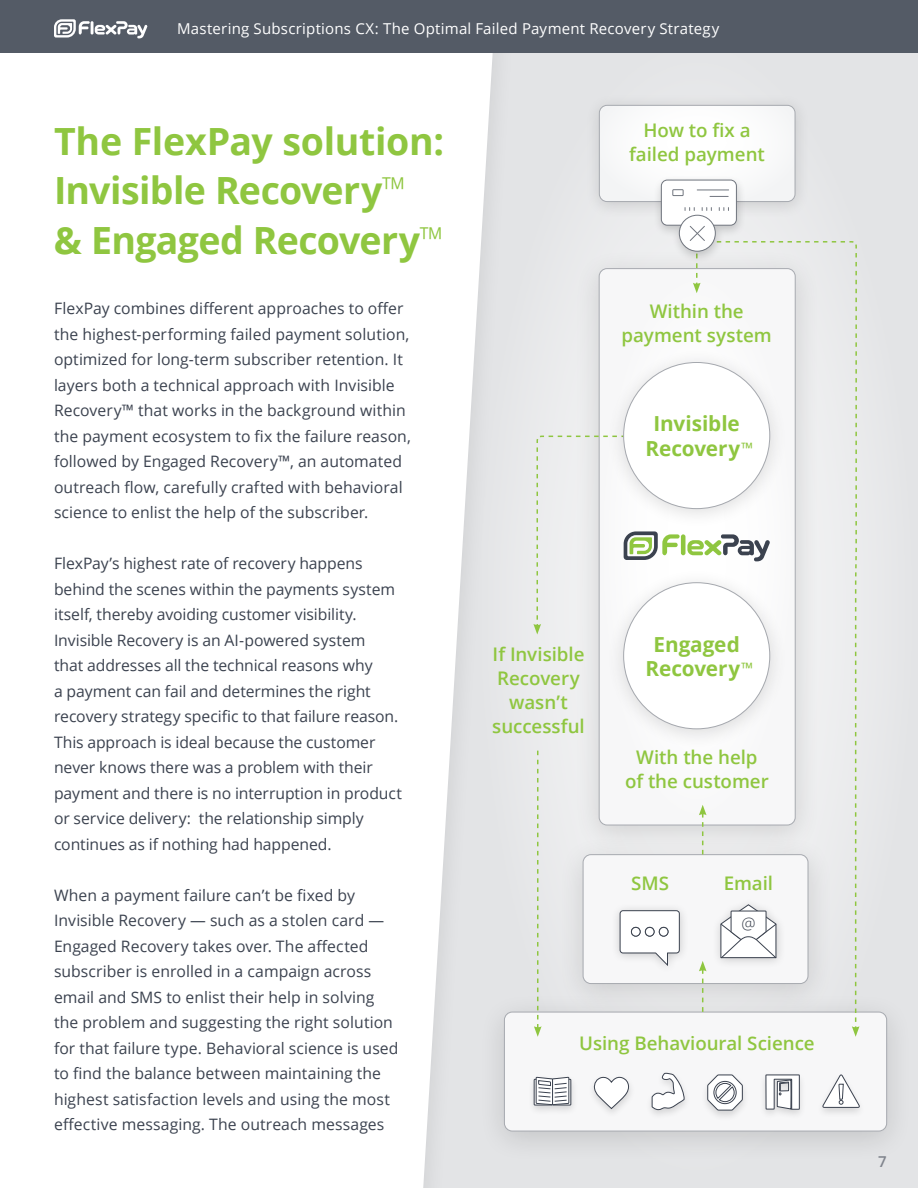
<style>
.page{position:relative;width:918px;height:1188px;background:#fff}
.page>*{position:absolute;margin:0;border:0;box-sizing:border-box;transform-origin:0 0}
.t1{font:700 37.5px/49.5px "Open Sans";letter-spacing:-.015em;color:#8fc640}
.t2{font:700 20.7px/24.3px "Open Sans";color:#8fc640;text-align:center}
.t3{font:600 18.75px/24px "Open Sans";letter-spacing:-.005em;color:#8fc640;text-align:center}
.t4{font:300 15.9px "Open Sans";color:#3b424f}
.t5{font:15.75px/25.5px "Open Sans";color:#3b424f}
.t6{font:15px "Open Sans";letter-spacing:.015em;color:#fff}
.t7{font:600 15px "Open Sans";color:#80848d}
.s1{font-weight:300;font-size:33px}
.s2{font-weight:400;font-size:15.75px}
</style>
<div class="page">
<div style="left:0;top:38px;width:918px;height:1150px;background:#e3e4e6"></div>
<div style="left:0;top:53px;width:494px;height:1135px;background:#fff"></div>
<div style="left:572px;top:248px;width:251px;height:610px;background:#000;opacity:.14"></div>
<div style="left:599px;top:269px;width:196px;height:556px;background:#f7f7f8;border-radius:8px"></div>
<div style="left:599px;top:268px;width:196px;height:557px;background:#fff;border-radius:50%"></div>
<div style="left:606px;top:567px;width:182px;height:183px;background:#000;opacity:.14"></div>
<div style="left:624px;top:583px;width:146px;height:146px;background:#fff;border-radius:50%"></div>
<div style="left:556px;top:834px;width:279px;height:183px;background:#000;opacity:.14"></div>
<div style="left:583px;top:855px;width:225px;height:129px;background:#f7f7f8;border-radius:8px"></div>
<div style="left:583px;top:854px;width:225px;height:130px;border:1px solid #a7aab0;border-radius:8px"></div>
<div style="left:610px;top:902px;width:79px;height:72px;background:#000;opacity:.19"></div>
<svg style="left:620px;top:910px;width:60px;height:55px"></svg>
<div style="left:631px;top:927px;width:9px;height:9px;background:#fff;border-radius:50%"></div>
<div style="left:631px;top:927px;width:9px;height:9px;border:1px solid #3b424f;border-radius:50%"></div>
<div style="left:645px;top:927px;width:9px;height:9px;background:#fff;border-radius:50%"></div>
<div style="left:645px;top:927px;width:9px;height:9px;border:1px solid #3b424f;border-radius:50%"></div>
<div style="left:659px;top:927px;width:9px;height:9px;background:#fff;border-radius:50%"></div>
<div style="left:659px;top:927px;width:9px;height:9px;border:1px solid #3b424f;border-radius:50%"></div>
<div style="left:477px;top:991px;width:437px;height:173px;background:#000;opacity:.14"></div>
<div style="left:504px;top:1012px;width:383px;height:119px;background:#f7f7f8;border-radius:8px"></div>
<div style="left:504px;top:1012px;width:383px;height:119px;border:1px solid #a7aab0;border-radius:8px"></div>
<svg style="left:534px;top:751px;width:8px;height:286px"></svg>
<svg style="left:695px;top:241px;width:162px;height:773px"></svg>
<svg style="left:852px;top:587px;width:8px;height:450px"></svg>
<svg style="left:693px;top:264px;width:8px;height:29px"></svg>
<div style="left:652px;top:174px;width:94px;height:90px;background:#000;opacity:.19"></div>
<div style="left:661px;top:180px;width:75px;height:45px;background:#fff;border-radius:6px"></div>
<div style="left:661px;top:180px;width:76px;height:46px;border:1px solid #70757e;border-radius:6px"></div>
<div style="left:599px;top:105px;width:196px;height:97px;background:#fbfbfb"></div>
<div style="left:679px;top:215px;width:36px;height:36px;background:#fff;border-radius:50%"></div>
<div style="left:679px;top:215px;width:37px;height:37px;border:1px solid #70757e;border-radius:50%"></div>
<svg style="left:689px;top:225px;width:156px;height:18px"></svg>
<div style="left:527px;top:1074px;width:51px;height:42px;background:#000;opacity:.14"></div>
<div style="left:534px;top:1079px;width:19px;height:26px;border:1px solid #3b424f"></div>
<div style="left:552px;top:1079px;width:19px;height:26px;border:1px solid #3b424f"></div>
<svg style="left:536px;top:1077px;width:33px;height:28px"></svg>
<svg style="left:593px;top:1076px;width:36px;height:33px"></svg>
<div style="left:700px;top:1071px;width:49px;height:49px;background:#000;opacity:.14"></div>
<svg style="left:707px;top:1075px;width:36px;height:35px"></svg>
<div style="left:758px;top:1071px;width:49px;height:49px;background:#000;opacity:.14"></div>
<svg style="left:766px;top:1075px;width:34px;height:89px"></svg>
<div style="left:816px;top:1071px;width:50px;height:47px;background:#000;opacity:.14"></div>
<svg style="left:822px;top:1073px;width:38px;height:38px"></svg>
<div style="left:645px;top:1070px;width:46px;height:50px;background:#000;opacity:.14"></div>
<svg style="left:652px;top:1073px;width:33px;height:37px"></svg>
<svg style="left:699px;top:961px;width:8px;height:51px"></svg>
<svg style="left:699px;top:805px;width:8px;height:49px"></svg>
<svg style="left:533px;top:435px;width:237px;height:199px"></svg>
<div style="left:606px;top:347px;width:182px;height:183px;background:#f8f8f8"></div>
<div style="left:624px;top:362px;width:146px;height:147px;background:#fff;border-radius:50%"></div>
<div style="left:0;top:0;width:918px;height:53px;background:#545b66"></div>
<svg style="left:54px;top:19px;width:94px;height:19px"></svg>
<p class="t6" style="left:177px;top:18px;width:544px">Mastering Subscriptions CX: The Optimal Failed Payment Recovery Strategy</p>
<h1 class="t1" style="left:54px;top:116px;width:392px">The FlexPay solution:<br>Invisible Recovery<span class="s1">™<br></span>&amp; Engaged Recovery<span class="s1">™</span></h1>
<p class="t5" style="left:54px;top:295px;width:358px">FlexPay combines different approaches to offer the highest-performing failed payment solution, optimized for long-term subscriber retention. It layers both a technical approach with Invisible Recovery™ that works in the background within the payment ecosystem to fix the failure reason, followed by Engaged Recovery™, an automated outreach flow, carefully crafted with behavioral science to enlist the help of the subscriber.</p>
<p class="t5" style="left:54px;top:550px;width:350px">FlexPay’s highest rate of recovery happens behind the scenes within the payments system itself, thereby avoiding customer visibility.<br>Invisible Recovery is an AI-powered system<br>that addresses all the technical reasons why<br>a payment can fail and determines the right recovery strategy specific to that failure reason.<br>This approach is ideal because the customer never knows there was a problem with their payment and there is no interruption in product or service delivery: the relationship simply continues as if nothing had happened.</p>
<p class="t5" style="left:54px;top:882px;width:346px">When a payment failure can’t be fixed by Invisible Recovery — such as a stolen card — Engaged Recovery takes over. The affected subscriber is enrolled in a campaign across email and SMS to enlist their help in solving the problem and suggesting the right solution for that failure type. Behavioral science is used to find the balance between maintaining the highest satisfaction levels and using the most effective messaging. The outreach messages</p>
<p class="t3" style="left:629px;top:117px;width:137px">How to fix a failed payment</p>
<p class="t3" style="left:622px;top:299px;width:152px">Within the payment system</p>
<h2 class="t2" style="left:646px;top:411px;width:109px">Invisible<br>Recovery<span class="s2">™</span></h2>
<p class="t3" style="left:492px;top:641px;width:94px">If Invisible<br>Recovery wasn’t successful</p>
<h2 class="t2" style="left:646px;top:631px;width:109px">Engaged<br>Recovery<span class="s2">™</span></h2>
<p class="t3" style="left:625px;top:745px;width:145px">With the help of the customer</p>
<p class="t3" style="left:631px;top:871px;width:39px">SMS</p>
<p class="t3" style="left:724px;top:871px;width:51px">Email</p>
<p class="t4" style="left:741px;top:912px;width:16px">@</p>
<p class="t3" style="left:579px;top:1031px;width:237px">Using Behavioural Science</p>
<p class="t7" style="left:878px;top:1151px;width:10px">7</p>
</div>
